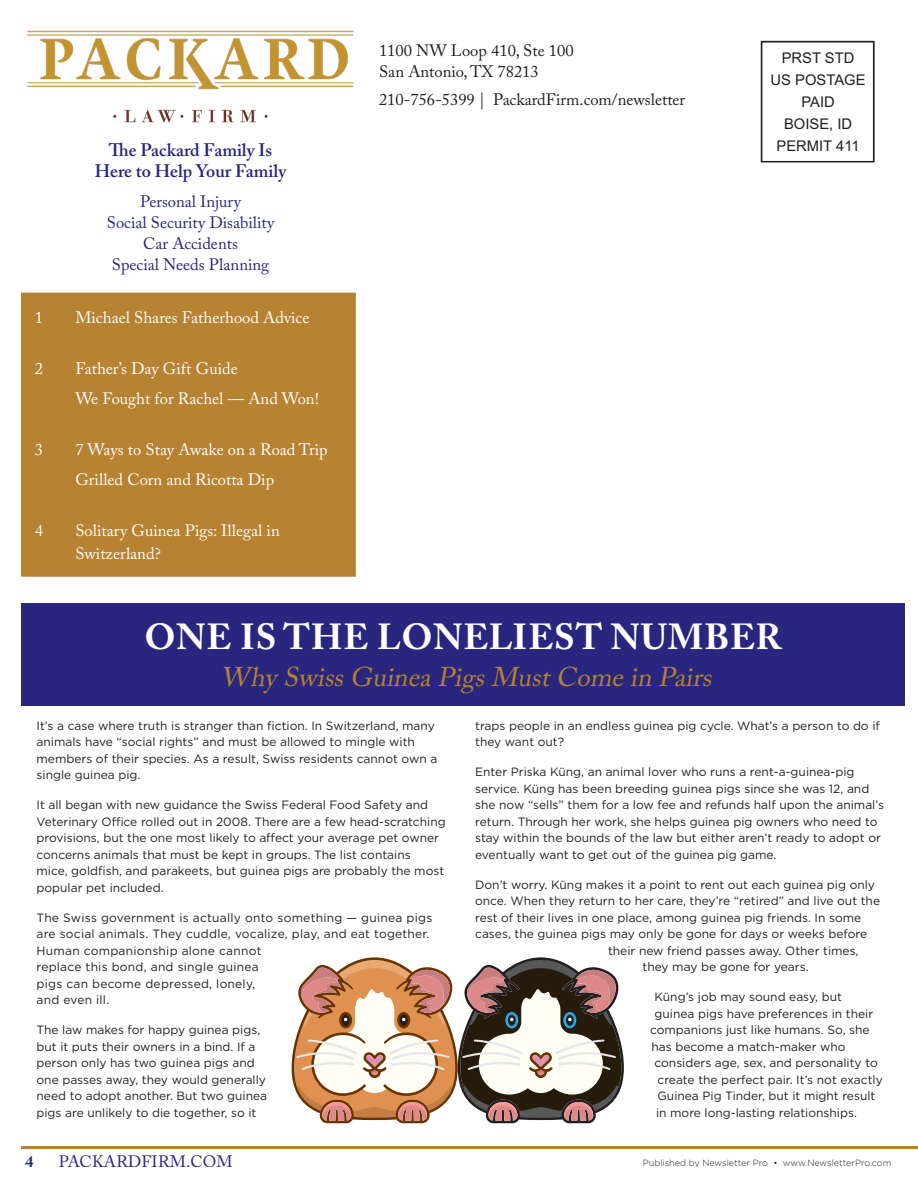
<style>
.page{position:relative;width:918px;height:1188px;background:#fff}
.page>*{position:absolute;margin:0;border:0;box-sizing:border-box;transform-origin:0 0}
.t1{font:700 36px "Adobe Caslon Pro";letter-spacing:.025em;color:#fff}
.t2{font:italic 27px "Adobe Caslon Pro";color:#b78232}
.Paragraph_Style_1{font:600 18px/21px "Adobe Caslon Pro";color:#28267f;text-align:center}
.Paragraph_Style_1-2{font:16.5px/22.5px "Adobe Caslon Pro";color:#fff}
.Paragraph_Style_1-3{font:16.5px "Adobe Caslon Pro";color:#28267f}
.t3{font:16.5px/21px "Adobe Caslon Pro";color:#231f20}
.t4{font:700 16.5px "Adobe Caslon Pro";color:#28267f}
.t5{font:14.7px/22.2px "Arial";color:#231f20;text-align:center}
.body{font:12px/16.5px "Gotham";color:#231f20}
.body-2{font:12px/16.5px "Gotham";letter-spacing:.02em;color:#231f20}
.t6{font:300 9px "Gotham";color:#231f20}
</style>
<div class="page">
<img style="left:27px;top:30px;width:327px;height:93px">
<div style="left:4px;top:603px;width:900px;height:103px;background:#28267f"></div>
<div style="left:21px;top:293px;width:335px;height:284px;background:#b78232"></div>
<hr style="left:14px;top:1147px;width:904px;height:2px;background:#b78232">
<svg style="left:292px;top:957px;width:332px;height:166px"></svg>
<div style="left:0;top:0;width:20px;height:1188px;background:#fff"></div>
<div style="left:761px;top:41px;width:114px;height:121px;border:2px solid #231f20"></div>
<p class="Paragraph_Style_1" style="left:95px;top:140px;width:193px">The Packard Family Is<br>Here to Help Your Family</p>
<p class="Paragraph_Style_1-3" style="left:140px;top:192px;width:102px">Personal Injury</p>
<p class="Paragraph_Style_1-3" style="left:107px;top:213px;width:169px">Social Security Disability</p>
<p class="Paragraph_Style_1-3" style="left:143px;top:234px;width:96px">Car Accidents</p>
<p class="Paragraph_Style_1-3" style="left:112px;top:255px;width:159px">Special Needs Planning</p>
<p class="Paragraph_Style_1-2" style="left:35px;top:306px;width:10px">1</p>
<p class="Paragraph_Style_1-2" style="left:75px;top:306px;width:236px">Michael Shares Fatherhood Advice</p>
<p class="Paragraph_Style_1-2" style="left:35px;top:357px;width:10px">2</p>
<p class="Paragraph_Style_1-2" style="left:75px;top:357px;width:164px">Father’s Day Gift Guide</p>
<p class="Paragraph_Style_1-2" style="left:75px;top:387px;width:245px">We Fought for Rachel — And Won!</p>
<p class="Paragraph_Style_1-2" style="left:35px;top:438px;width:10px">3</p>
<p class="Paragraph_Style_1-2" style="left:75px;top:438px;width:254px">7 Ways to Stay Awake on a Road Trip</p>
<p class="Paragraph_Style_1-2" style="left:75px;top:468px;width:200px">Grilled Corn and Ricotta Dip</p>
<p class="Paragraph_Style_1-2" style="left:35px;top:519px;width:10px">4</p>
<p class="Paragraph_Style_1-2" style="left:75px;top:519px;width:206px">Solitary Guinea Pigs: Illegal in<br>Switzerland?</p>
<p class="t3" style="left:379px;top:40px;width:196px">1100 NW Loop 410, Ste 100<br>San Antonio, TX 78213</p>
<p class="t3" style="left:379px;top:88px;width:308px">210-756-5399 | PackardFirm.com/newsletter</p>
<p class="t5" style="left:771px;top:47px;width:96px">PRST STD<br>US POSTAGE<br>PAID<br>BOISE, ID<br>PERMIT 411</p>
<p class="t1" style="left:145px;top:616px;width:639px">ONE IS THE LONELIEST NUMBER</p>
<p class="t2" style="left:221px;top:661px;width:500px">WhySwissGuineaPigsMustComeinPairs</p>
<p class="body" style="left:37px;top:717px;width:402px">It’s a case where truth is stranger than fiction. In Switzerland, many animals have “social rights” and must be allowed to mingle with members of their species. As a result, Swiss residents cannot own a single guinea pig.</p>
<p class="body" style="left:37px;top:797px;width:411px">It all began with new guidance the Swiss Federal Food Safety and Veterinary Office rolled out in 2008. There are a few head-scratching provisions, but the one most likely to affect your average pet owner concerns animals that must be kept in groups. The list contains<br>mice, goldfish, and parakeets, but guinea pigs are probably the most popular pet included.</p>
<p class="body-2" style="left:37px;top:909px;width:397px">The Swiss government is actually onto something — guinea pigs are social animals. They cuddle, vocalize, play, and eat together.<br>Human companionship alone cannot<br>replace this bond, and single guinea<br>pigs can become depressed, lonely,<br>and even ill.</p>
<p class="body" style="left:37px;top:1022px;width:232px">The law makes for happy guinea pigs, but it puts their owners in a bind. If a person only has two guinea pigs and one passes away, they would generally need to adopt another. But two guinea pigs are unlikely to die together, so it</p>
<p class="body" style="left:475px;top:717px;width:406px">traps people in an endless guinea pig cycle. What’s a person to do if they want out?</p>
<p class="body" style="left:475px;top:764px;width:410px">Enter Priska Küng, an animal lover who runs a rent-a-guinea-pig service. Küng has been breeding guinea pigs since she was 12, and she now “sells” them for a low fee and refunds half upon the animal’s return. Through her work, she helps guinea pig owners who need to stay within the bounds of the law but either aren’t ready to adopt or eventually want to get out of the guinea pig game.</p>
<p class="body" style="left:475px;top:876px;width:401px">Don’t worry. Küng makes it a point to rent out each guinea pig only</p>
<p class="body" style="left:475px;top:893px;width:406px">once. When they return to her care, they’re “retired” and live out the</p>
<p class="body" style="left:475px;top:909px;width:388px">rest of their lives in one place, among guinea pig friends. In some</p>
<p class="body" style="left:475px;top:926px;width:394px">cases, the guinea pigs may only be gone for days or weeks before</p>
<p class="body" style="left:608px;top:942px;width:252px">their new friend passes away. Other times,</p>
<p class="body" style="left:643px;top:959px;width:168px">they may be gone for years.</p>
<p class="body" style="left:655px;top:989px;width:189px">Küng’s job may sound easy, but</p>
<p class="body" style="left:655px;top:1005px;width:220px">guinea pigs have preferences in their</p>
<p class="body" style="left:650px;top:1022px;width:221px">companions just like humans. So, she</p>
<p class="body" style="left:652px;top:1038px;width:196px">has become a match-maker who</p>
<p class="body" style="left:655px;top:1055px;width:225px">considers age, sex, and personality to</p>
<p class="body" style="left:658px;top:1071px;width:227px">create the perfect pair. It’s not exactly</p>
<p class="body" style="left:658px;top:1088px;width:219px">Guinea Pig Tinder, but it might result</p>
<p class="body" style="left:656px;top:1104px;width:202px">in more long-lasting relationships.</p>
<p class="t4" style="left:25px;top:1152px;width:10px">4</p>
<p class="Paragraph_Style_1-3" style="left:59px;top:1152px;width:175px">PACKARDFIRM.COM</p>
<p class="t6" style="left:643px;top:1157px;width:250px">Published by Newsletter Pro • www.NewsletterPro.com</p>
</div>
